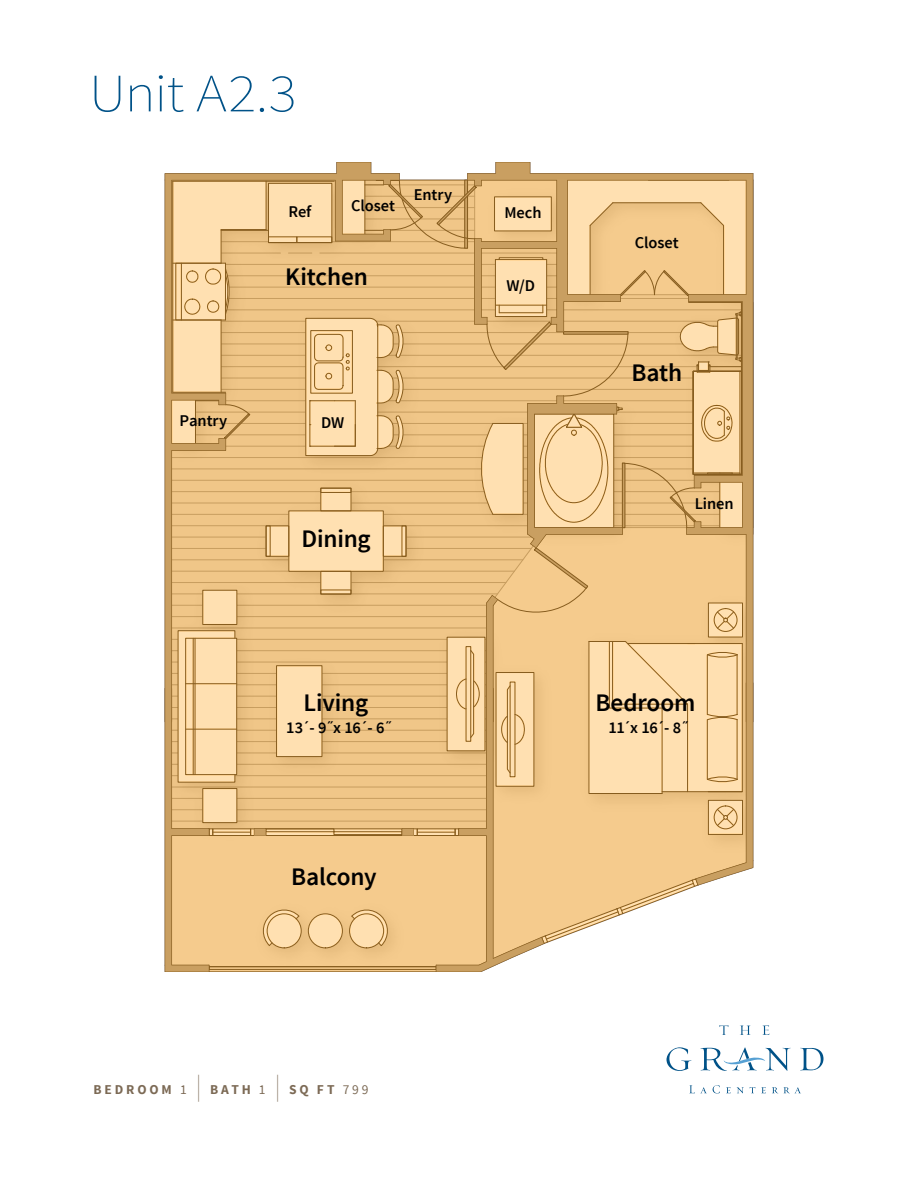
<style>
.page{position:relative;width:918px;height:1188px;background:#fff}
.page>*{position:absolute;margin:0;border:0;box-sizing:border-box;transform-origin:0 0}
.t1{font:200 54px "Source Sans Pro";letter-spacing:-.02em;color:#005288;scale:1.1 1}
.t2{font:600 25.2px "Source Sans Pro";letter-spacing:-.01em;color:#000}
.t3{font:600 16.35px "Source Sans Pro";letter-spacing:-.005em;color:#000}
.t4{font:700 13.5px "Source Sans Pro";letter-spacing:.21em;color:#7c6a55}
.s1{font-weight:400}
.s2{font-weight:400;font-size:27px}
</style>
<div class="page">
<svg style="left:689px;top:1085px;width:18px;height:8px"></svg>
<svg style="left:713px;top:1085px;width:7px;height:9px"></svg>
<svg style="left:726px;top:1087px;width:5px;height:6px"></svg>
<svg style="left:737px;top:1087px;width:7px;height:6px"></svg>
<svg style="left:750px;top:1087px;width:5px;height:6px"></svg>
<svg style="left:761px;top:1087px;width:5px;height:6px"></svg>
<svg style="left:772px;top:1087px;width:29px;height:6px"></svg>
<svg style="left:719px;top:1025px;width:10px;height:10px"></svg>
<svg style="left:740px;top:1025px;width:11px;height:10px"></svg>
<svg style="left:762px;top:1025px;width:7px;height:10px"></svg>
<svg style="left:667px;top:1047px;width:24px;height:24px"></svg>
<svg style="left:800px;top:1048px;width:24px;height:22px"></svg>
<svg style="left:700px;top:1047px;width:91px;height:24px"></svg>
<hr style="left:753px;top:180px;width:1px;height:542px;background:#7d6a56">
<hr style="left:753px;top:683px;width:1px;height:178px;background:#7d6a56">
<hr style="left:209px;top:972px;width:227px;height:1px;background:#7d6a56">
<svg style="left:165px;top:162px;width:588px;height:810px;background:#ecc78f"></svg>
<h1 class="t1" style="left:89px;top:61px;width:190px">Unit A2.3</h1>
<p class="t3" style="left:288px;top:201px;width:25px">Ref</p>
<p class="t3" style="left:351px;top:195px;width:45px">Closet</p>
<h2 class="t2" style="left:285px;top:261px;width:84px">Kitchen</h2>
<p class="t3" style="left:414px;top:184px;width:40px">Entry</p>
<p class="t3" style="left:180px;top:410px;width:49px">Pantry</p>
<p class="t3" style="left:321px;top:412px;width:25px">DW</p>
<h2 class="t2" style="left:301px;top:523px;width:71px">Dining</h2>
<p class="t3" style="left:504px;top:202px;width:39px">Mech</p>
<p class="t3" style="left:507px;top:275px;width:30px">W/D</p>
<h2 class="t2" style="left:304px;top:687px;width:66px">Living</h2>
<p class="t3" style="left:286px;top:717px;width:108px">13´- 9˝x 16´- 6˝</p>
<h2 class="t2" style="left:291px;top:860px;width:87px">Balcony</h2>
<p class="t3" style="left:635px;top:232px;width:45px">Closet</p>
<h2 class="t2" style="left:631px;top:357px;width:52px">Bath</h2>
<p class="t3" style="left:695px;top:493px;width:40px">Linen</p>
<h2 class="t2" style="left:595px;top:687px;width:101px">Bedroom</h2>
<p class="t3" style="left:609px;top:717px;width:82px">11´x 16´- 8˝</p>
<p class="t4" style="left:94px;top:1080px;width:277px">BEDROOM <span class="s1">1</span> <span class="s2">|</span> BATH <span class="s1">1</span> <span class="s2">|</span> SQ FT <span class="s1">799</span></p>
</div>
